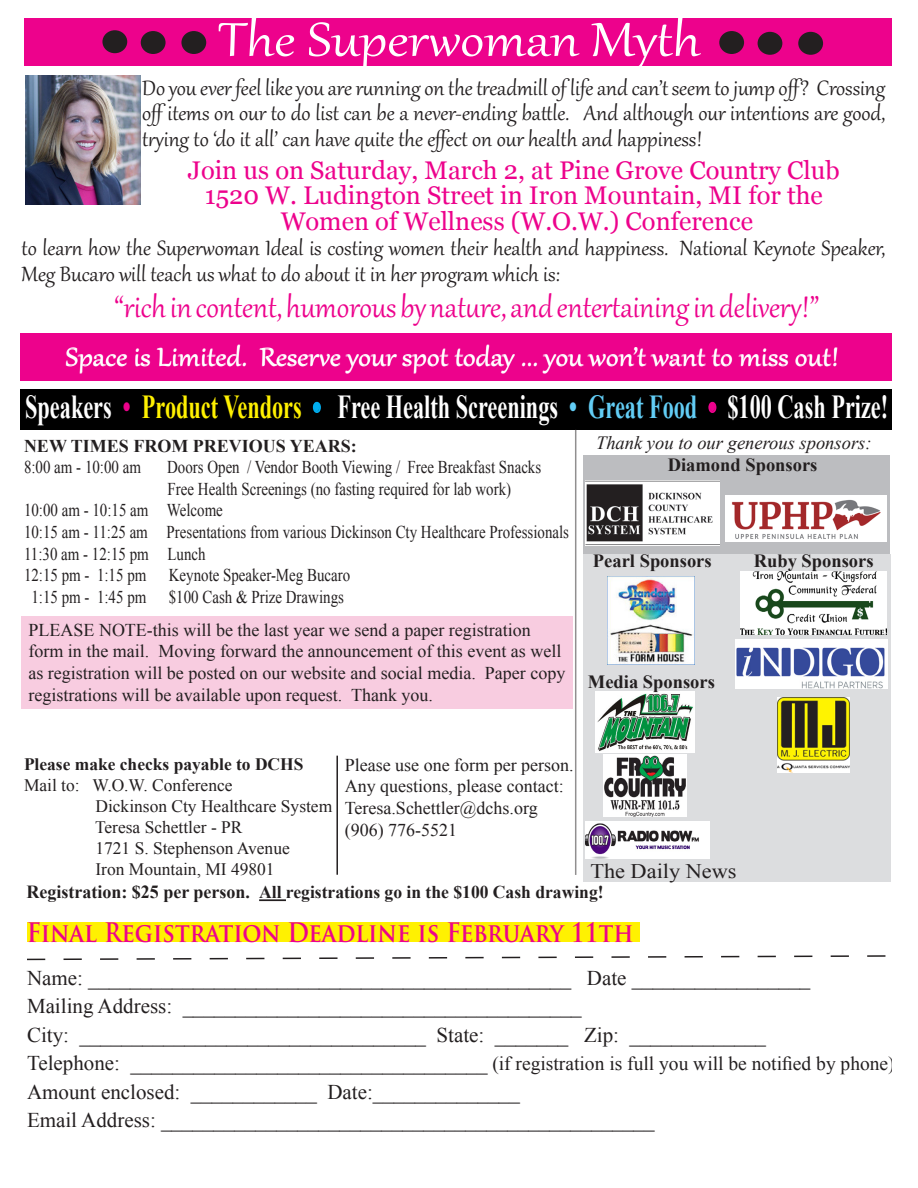
<style>
.page{position:relative;width:918px;height:1188px;background:#fff}
.page>*{position:absolute;margin:0;border:0;box-sizing:border-box;transform-origin:0 0}
.t1{font:58.35px "Gabriola";color:#fff;scale:1.16 1}
.t2{font:36px "Gabriola";color:#ed028c}
.t3{font:700 33.45px "Times New Roman";color:#fff;scale:.67 1}
.t4{font:30.75px "Gabriola";color:#fff;scale:1.16 1}
.t5{font:700 26.25px "Trajan Pro";color:#ed028c;scale:.88 1}
.t6{font:25.5px/25.5px "Gabriola";color:#231f20;text-align:justify}
.t7{font:25.5px "Georgia";color:#ed028c}
.t8{font:21px "Times New Roman";color:#231f20}
.t9{font:20.7px "Times New Roman";color:#231f20;scale:1.08 1}
.t10{font:19.5px "Times New Roman";color:#231f20}
.t11{font:700 18.6px "Times New Roman";color:#231f20}
.t12{font:italic 18.6px "Times New Roman";color:#231f20}
.t13{font:18px/21.6px "Times New Roman";color:#231f20}
.t14{font:18px "Times New Roman";color:#231f20;scale:.83 1}
.t15{font:700 18px "Times New Roman";color:#231f20}
.t16{font:17.4px "Times New Roman";color:#231f20}
.t17{font:700 17.4px "Times New Roman";color:#231f20}
.s1{color:#ed028c}
.s2{color:#fff101}
.s3{color:#00aeef}
.s4{color:#62cdf5}
.s5{font-size:18.45px}
.s6{font-size:21px}
</style>
<div class="page">
<div style="left:21px;top:616px;width:552px;height:92px;background:#f8cce0"></div>
<svg style="left:27px;top:955px;width:859px;height:6px"></svg>
<div style="left:20px;top:389px;width:883px;height:40px;background:#000"></div>
<svg style="left:312px;top:401px;width:9px;height:12px"></svg>
<svg style="left:708px;top:401px;width:9px;height:12px"></svg>
<hr style="left:575px;top:429px;width:1px;height:446px;background:#231f20">
<hr style="left:259px;top:899px;width:27px;height:2px;background:#231f20">
<hr style="left:336px;top:756px;width:2px;height:119px;background:#231f20">
<div style="left:27px;top:923px;width:612px;height:19px;background:#fff101"></div>
<div style="left:584px;top:455px;width:306px;height:115px;background:#bcbdc0"></div>
<div style="left:583px;top:555px;width:308px;height:327px;background:#dcdddf"></div>
<img style="left:740px;top:572px;width:146px;height:63px">
<img style="left:608px;top:577px;width:87px;height:87px">
<img style="left:585px;top:480px;width:135px;height:66px">
<img style="left:595px;top:691px;width:100px;height:61px">
<img style="left:603px;top:754px;width:84px;height:62px">
<img style="left:585px;top:821px;width:124px;height:38px">
<img style="left:735px;top:639px;width:153px;height:49px">
<img style="left:778px;top:697px;width:71px;height:75px">
<img style="left:26px;top:76px;width:115px;height:128px">
<div style="left:25px;top:18px;width:869px;height:47px;background:#ed028c"></div>
<div style="left:181px;top:31px;width:25px;height:23px;background:#231f20;border-radius:50%"></div>
<div style="left:141px;top:31px;width:25px;height:23px;background:#231f20;border-radius:50%"></div>
<div style="left:102px;top:30px;width:25px;height:23px;background:#231f20;border-radius:50%"></div>
<div style="left:798px;top:32px;width:25px;height:23px;background:#231f20;border-radius:50%"></div>
<div style="left:758px;top:32px;width:24px;height:23px;background:#231f20;border-radius:50%"></div>
<div style="left:719px;top:31px;width:25px;height:23px;background:#231f20;border-radius:50%"></div>
<div style="left:18px;top:333px;width:879px;height:47px;background:#ed028c"></div>
<div style="left:0;top:0;width:20px;height:1188px;background:#fff"></div>
<div style="left:892px;top:0;width:26px;height:1188px;background:#fff"></div>
<img style="left:725px;top:495px;width:162px;height:46px">
<p class="t1" style="left:218px;top:1px;width:417px">The Superwoman Myth</p>
<p class="t6" style="left:142px;top:73px;width:745px">Do you ever feel like you are running on the treadmill of life and can’t seem to jump off? Crossing offitems on our to do list can be a never-ending battle. And although our intentions are good, trying to ‘do it all’ can have quite the effect on our health and happiness!</p>
<p class="t7" style="left:188px;top:155px;width:653px">Join us on Saturday, March 2, at Pine Grove Country Club</p>
<p class="t7" style="left:205px;top:180px;width:620px">1520 W. Ludington Street in Iron Mountain, MI for the</p>
<p class="t7" style="left:281px;top:206px;width:474px">Women of Wellness (W.O.W.) Conference</p>
<p class="t6" style="left:22px;top:234px;width:865px">to learn how the Superwoman Ideal is costing women their health and happiness. National Keynote Speaker,<br>Meg Bucaro will teach us what to do about it in her program which is:</p>
<p class="t2" style="left:114px;top:284px;width:706px">“rich in content, humorous by nature, and entertaining in delivery!”</p>
<p class="t4" style="left:66px;top:337px;width:668px">Space is Limited. Reserve your spot today ... you won’t want to miss out!</p>
<p class="t3" style="left:25px;top:384px;width:1290px">Speakers <span class="s1">•</span> <span class="s2">Product Vendors</span> <span class="s3">•</span> Free Health Screenings <span class="s4">• Great Food</span> <span class="s1">•</span> $100 Cash Prize!</p>
<p class="t15" style="left:24px;top:433px;width:334px">NEW TIMES FROM PREVIOUS YEARS:</p>
<p class="t14" style="left:24px;top:455px;width:142px">8:00 am - 10:00 am</p>
<p class="t14" style="left:167px;top:455px;width:452px">Doors Open / Vendor Booth Viewing / Free Breakfast Snacks</p>
<p class="t14" style="left:168px;top:477px;width:415px">Free Health Screenings (no fasting required for lab work)</p>
<p class="t14" style="left:24px;top:498px;width:241px">10:00 am - 10:15 am Welcome</p>
<p class="t14" style="left:24px;top:520px;width:658px">10:15 am - 11:25 am Presentations from various Dickinson Cty Healthcare Professionals</p>
<p class="t14" style="left:24px;top:541px;width:220px">11:30 am - 12:15 pm Lunch</p>
<p class="t14" style="left:24px;top:563px;width:395px">12:15 pm - 1:15 pm Keynote Speaker-Meg Bucaro</p>
<p class="t14" style="left:31px;top:585px;width:378px">1:15 pm - 1:45 pm $100 Cash &amp; Prize Drawings</p>
<p class="t13" style="left:28px;top:619px;width:538px">PLEASE NOTE-this will be the last year we send a paper registration form in the mail. Moving forward the announcement of this event as well as registration will be posted on our website and social media. Paper copy registrations will be available upon request. Thank you.</p>
<p class="t12" style="left:596px;top:430px;width:277px">Thank you to our generous sponsors:</p>
<p class="t11" style="left:668px;top:452px;width:151px">Diamond Sponsors</p>
<p class="t11" style="left:593px;top:548px;width:120px">Pearl Sponsors</p>
<p class="t11" style="left:754px;top:548px;width:121px">Ruby Sponsors</p>
<p class="t11" style="left:588px;top:669px;width:129px">Media Sponsors</p>
<p class="t17" style="left:24px;top:752px;width:281px">Please make checks payable to DCHS</p>
<p class="t16" style="left:24px;top:774px;width:210px">Mail to: W.O.W. Conference</p>
<p class="t16" style="left:95px;top:795px;width:238px">Dickinson Cty Healthcare System</p>
<p class="t16" style="left:95px;top:816px;width:149px">Teresa Schettler - PR</p>
<p class="t16" style="left:95px;top:837px;width:196px">1721 S. Stephenson Avenue</p>
<p class="t16" style="left:95px;top:857px;width:181px">Iron Mountain, MI 49801</p>
<p class="t13" style="left:345px;top:754px;width:230px">Please use one form per person.</p>
<p class="t13" style="left:345px;top:775px;width:220px">Any questions, please contact:</p>
<p class="t13" style="left:345px;top:797px;width:194px">Teresa.Schettler@dchs.org</p>
<p class="t13" style="left:345px;top:818px;width:114px">(906) 776-5521</p>
<p class="t9" style="left:590px;top:857px;width:137px">The Daily News</p>
<p class="t15" style="left:27px;top:880px;width:579px"><span class="s5">Registration: $25 per person.</span> All registrations go in the $100 Cash drawing!</p>
<p class="t5" style="left:27px;top:916px;width:691px">Final Registration Deadline is February 11th</p>
<p class="t8" style="left:27px;top:964px;width:785px">Name: ______________________________________________ Date _________________</p>
<p class="t8" style="left:27px;top:992px;width:556px">Mailing Address: ______________________________________</p>
<p class="t8" style="left:27px;top:1021px;width:741px">City: _________________________________ State: _______ Zip: _____________</p>
<p class="t10" style="left:27px;top:1051px;width:869px"><span class="s6">Telephone: __________________________________</span> (if registration is full you will be notified by phone)</p>
<p class="t8" style="left:27px;top:1078px;width:494px">Amount enclosed: ____________ Date:______________</p>
<p class="t8" style="left:27px;top:1106px;width:629px">Email Address: _______________________________________________</p>
</div>
